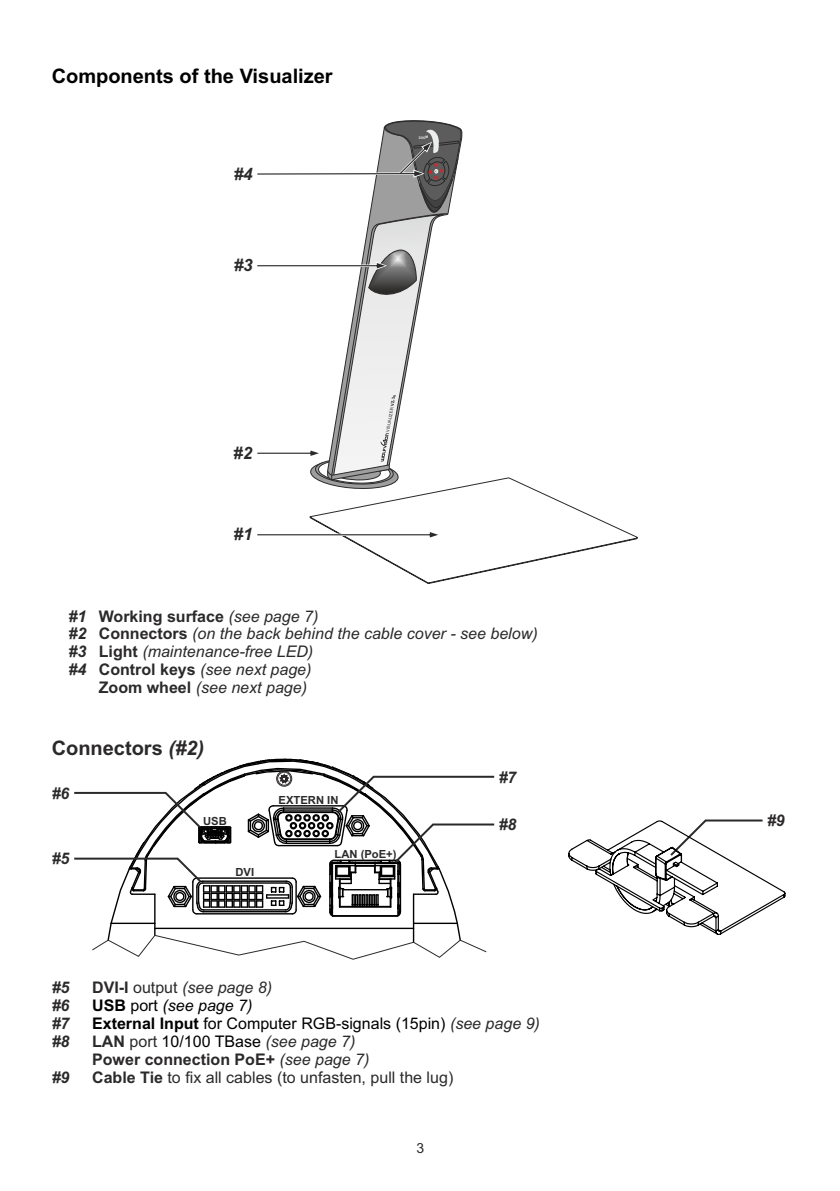
<style>
.page{position:relative;width:840px;height:1191px;background:#fff}
.page>*{position:absolute;margin:0;border:0;box-sizing:border-box;transform-origin:0 0}
.t1{font:700 20px "Arial";color:#000}
.t2{font:700 20px "Arial";color:#2b2929}
.t3{font:italic 700 17px "Arial";color:#2b2929}
.t4{font:italic 16px/17.8px "Arial";color:#2b2929}
.t5{font:16px/17.8px "Arial";color:#000}
.t6{font:16px "Arial";color:#2b2929}
.t7{font:700 16px "Arial";color:#2b2929}
.t8{font:italic 700 16px/17.8px "Arial";color:#2b2929}
.t9{font:14px "Arial";color:#2b2929}
.t10{font:700 11.2px "Arial";color:#2b2929}
.t11{font:italic 4px "Arial";color:#2b2929}
.t12{font:700 3.2px "Arial";color:#fff;scale:.96 1}
.s1{font-weight:700}
.s2{font-weight:700;font-style:normal}
.s3{font-style:italic}
.s4{font-style:normal}
.s5{font-style:italic;color:#2b2929}
.s6{font-weight:700;color:#2b2929}
.s7{color:#2b2929}
.s8{font-weight:400;font-style:italic}
</style>
<div class="page">
<svg style="left:568px;top:819px;width:218px;height:116px"></svg>
<svg style="left:74px;top:758px;width:421px;height:202px"></svg>
<svg style="left:257px;top:120px;width:380px;height:464px"></svg>
<p class="t1" style="left:52px;top:68px;width:282px">Components of the Visualizer</p>
<p class="t3" style="left:233px;top:167px;width:20px">#4</p>
<p class="t3" style="left:233px;top:259px;width:20px">#3</p>
<p class="t3" style="left:233px;top:446px;width:20px">#2</p>
<p class="t3" style="left:233px;top:528px;width:20px">#1</p>
<p class="t12" style="left:418px;top:137px;width:11px;rotate:-7deg">ZOOM</p>
<p class="t11" style="left:386px;top:431px;width:39px;rotate:-80deg">VISUALIZER <span class="s1">VZ-3s</span></p>
<p class="t4" style="left:68px;top:608px;width:251px"><span class="s1">#1</span> <span class="s2">Working surface</span> (see page 7) <span class="s1">#2<br>#3</span> <span class="s2">Light</span> (maintenance-free LED) <span class="s1">#4</span> <span class="s2">Control keys</span> (see next page)</p>
<p class="t4" style="left:99px;top:626px;width:440px"><span class="s2">Connectors</span> (on the back behind the cable cover - see below)</p>
<p class="t4" style="left:99px;top:680px;width:210px"><span class="s2">Zoom wheel</span> (see next page)</p>
<p class="t2" style="left:52px;top:741px;width:154px">Connectors <span class="s3">(#2)</span></p>
<p class="t8" style="left:52px;top:785px;width:19px">#6</p>
<p class="t10" style="left:203px;top:817px;width:25px">USB</p>
<p class="t8" style="left:52px;top:851px;width:19px">#5</p>
<p class="t10" style="left:235px;top:868px;width:20px">DVI</p>
<p class="t10" style="left:278px;top:795px;width:61px">EXTERN IN</p>
<p class="t10" style="left:334px;top:850px;width:63px">LAN (PoE+)</p>
<p class="t8" style="left:498px;top:769px;width:19px">#7</p>
<p class="t8" style="left:498px;top:817px;width:19px">#8</p>
<p class="t8" style="left:52px;top:980px;width:19px">#5</p>
<p class="t4" style="left:92px;top:980px;width:181px"><span class="s2">DVI-I</span> <span class="s4">output</span> (see page 8)</p>
<p class="t8" style="left:52px;top:998px;width:19px">#6</p>
<p class="t5" style="left:92px;top:998px;width:449px"><span class="s1">USB</span> port <span class="s3">(see page 7)<br></span><span class="s1">External Input</span> for Computer RGB-signals (15pin) <span class="s5">(see page 9)<br></span><span class="s6">LAN</span> <span class="s7">port</span> 10/100 TBase <span class="s5">(see page 7)</span></p>
<p class="t8" style="left:52px;top:1016px;width:19px">#7 #8</p>
<p class="t7" style="left:92px;top:1053px;width:278px">Power connection PoE+ <span class="s8">(see page 7)</span></p>
<p class="t8" style="left:52px;top:1069px;width:19px">#9</p>
<p class="t6" style="left:92px;top:1071px;width:362px"><span class="s1">Cable Tie</span> to fix all cables (to unfasten, pull the lug)</p>
<p class="t9" style="left:416px;top:1143px;width:9px">3</p>
<p class="t8" style="left:766px;top:813px;width:19px">#9</p>
</div>
